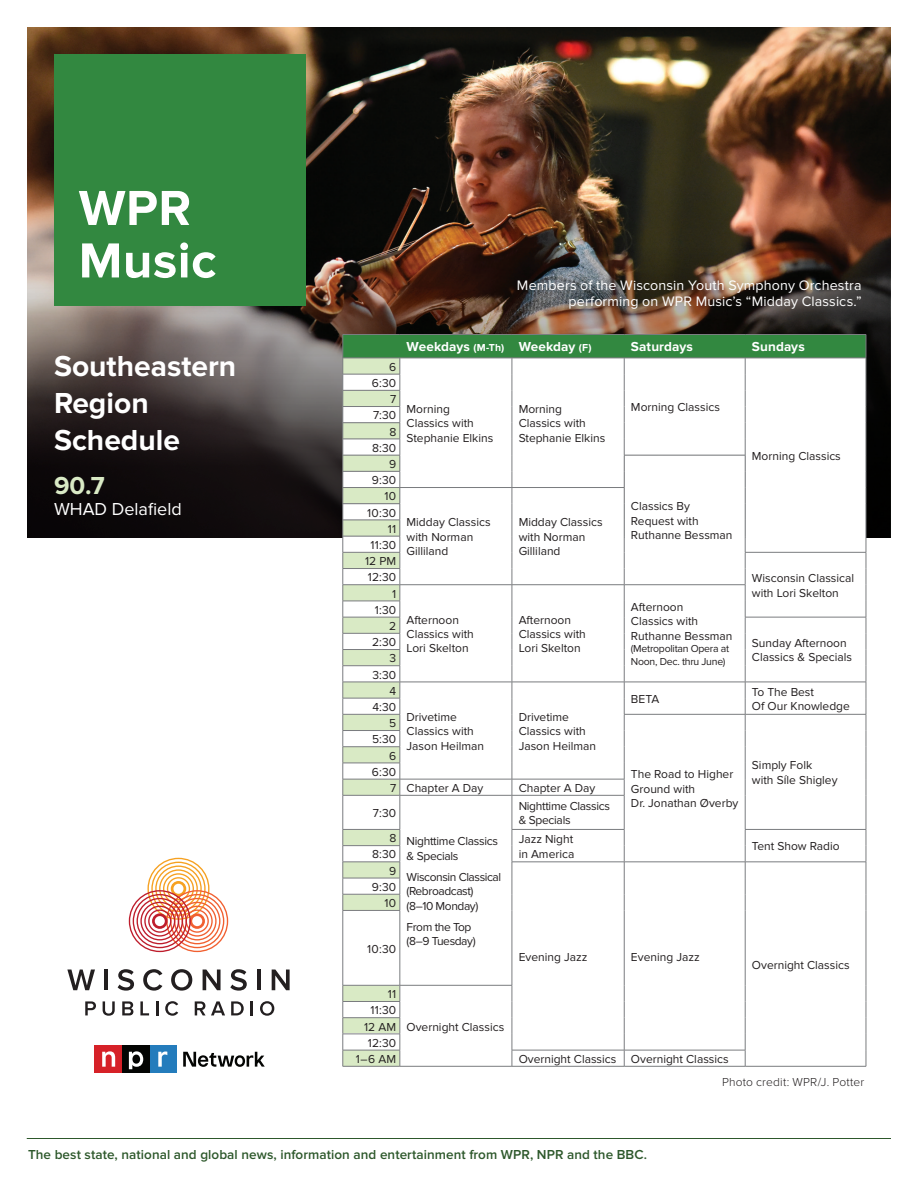
<style>
.page{position:relative;width:918px;height:1188px;background:#fff}
.page>*{position:absolute;margin:0;border:0;box-sizing:border-box;transform-origin:0 0}
.t1{font:700 51px/52.5px "Proxima Nova";letter-spacing:.01em;color:#fff}
.t2{font:700 30px/36.8px "Proxima Nova";color:#fff}
.t3{font:700 25.5px "Proxima Nova";color:#d9eac5}
.t4{font:18px "Proxima Nova";color:#fff}
.t5{font:14.25px/16.5px "Proxima Nova";letter-spacing:.01em;color:#fff;text-align:right}
.t6{font:600 13.5px "Proxima Nova";letter-spacing:.005em;color:#2d582b}
.t7{font:700 13.5px "Proxima Nova";letter-spacing:.01em;color:#fff}
.t8{font:12px/14.4px "Proxima Nova";color:#231f20}
.t9{font:12px/14.4px "Proxima Nova";letter-spacing:-.035em;color:#231f20}
.t10{font:12px/14.4px "Proxima Nova";letter-spacing:-.025em;color:#231f20}
.t11{font:12px/16.2px "Proxima Nova";letter-spacing:.02em;color:#231f20;text-align:right}
.t12{font:300 12px "Proxima Nova";letter-spacing:.015em;color:#231f20}
.t13{font:10.5px/12.6px "Proxima Nova";letter-spacing:-.025em;color:#231f20}
.s1{font-size:10.5px}
</style>
<div class="page">
<img style="left:27px;top:27px;width:864px;height:511px">
<svg style="left:28px;top:247px;width:862px;height:291px;background:#423631"></svg>
<div style="left:54px;top:54px;width:252px;height:252px;background:#328840"></div>
<hr style="left:343px;top:334px;width:57px;height:1px;background:#7a7c7f">
<hr style="left:400px;top:334px;width:112px;height:1px;background:#7a7c7f">
<hr style="left:512px;top:334px;width:112px;height:1px;background:#7a7c7f">
<hr style="left:624px;top:334px;width:121px;height:1px;background:#7a7c7f">
<hr style="left:745px;top:334px;width:121px;height:1px;background:#7a7c7f">
<hr style="left:400px;top:1066px;width:112px;height:1px;background:#7a7c7f">
<hr style="left:512px;top:1066px;width:112px;height:1px;background:#7a7c7f">
<hr style="left:624px;top:1066px;width:121px;height:1px;background:#7a7c7f">
<hr style="left:745px;top:1066px;width:121px;height:1px;background:#7a7c7f">
<svg style="left:343px;top:335px;width:524px;height:731px"></svg>
<hr style="left:343px;top:1066px;width:57px;height:1px;background:#7a7c7f">
<div style="left:508px;top:271px;width:372px;height:57px;background:#231f20;opacity:.75"></div>
<hr style="left:27px;top:1138px;width:864px;height:1px;background:#2d582b">
<svg style="left:67px;top:970px;width:28px;height:20px"></svg>
<hr style="left:104px;top:970px;width:4px;height:20px;background:#231f20">
<svg style="left:118px;top:969px;width:16px;height:22px"></svg>
<svg style="left:143px;top:969px;width:19px;height:22px"></svg>
<svg style="left:171px;top:969px;width:21px;height:22px"></svg>
<svg style="left:203px;top:970px;width:18px;height:20px"></svg>
<svg style="left:230px;top:969px;width:17px;height:22px"></svg>
<hr style="left:257px;top:970px;width:4px;height:20px;background:#231f20">
<svg style="left:272px;top:970px;width:18px;height:20px"></svg>
<svg style="left:85px;top:1001px;width:11px;height:14px"></svg>
<svg style="left:103px;top:1001px;width:12px;height:15px"></svg>
<svg style="left:122px;top:1001px;width:11px;height:14px"></svg>
<svg style="left:140px;top:1001px;width:9px;height:14px"></svg>
<svg style="left:156px;top:1001px;width:2px;height:14px"></svg>
<svg style="left:165px;top:1001px;width:13px;height:15px"></svg>
<svg style="left:195px;top:1001px;width:30px;height:14px"></svg>
<svg style="left:231px;top:1001px;width:13px;height:14px"></svg>
<svg style="left:251px;top:1001px;width:2px;height:14px"></svg>
<svg style="left:260px;top:1001px;width:14px;height:15px"></svg>
<svg style="left:129px;top:858px;width:99px;height:94px"></svg>
<div style="left:95px;top:1046px;width:27px;height:27px;background:#d62128"></div>
<div style="left:149px;top:1046px;width:27px;height:27px;background:#247cbc"></div>
<svg style="left:102px;top:1051px;width:13px;height:16px"></svg>
<svg style="left:158px;top:1051px;width:9px;height:16px"></svg>
<svg style="left:183px;top:1052px;width:82px;height:15px"></svg>
<div style="left:122px;top:1046px;width:27px;height:27px;background:#040503"></div>
<svg style="left:129px;top:1051px;width:14px;height:18px"></svg>
<h1 class="t1" style="left:79px;top:183px;width:139px">WPR<br>Music</h1>
<h2 class="t2" style="left:54px;top:348px;width:184px">Southeastern<br>Region<br>Schedule</h2>
<h3 class="t3" style="left:54px;top:470px;width:52px">90.7</h3>
<h3 class="t4" style="left:54px;top:499px;width:129px">WHAD Delafield</h3>
<p class="t5" style="left:517px;top:277px;width:346px">Members of the Wisconsin Youth Symphony Orchestra performing on WPR Music’s “Midday Classics.”</p>
<p class="t8" style="left:389px;top:360px;width:9px">6</p>
<p class="t8" style="left:372px;top:375px;width:26px;line-height:16.2px;text-align:right">6:30<br>7<br>7:30<br>8<br>8:30<br>9</p>
<p class="t8" style="left:372px;top:472px;width:26px;line-height:16.2px;text-align:right">9:30<br>10</p>
<p class="t11" style="left:365px;top:505px;width:33px">10:30<br>11<br>11:30<br>12 PM</p>
<p class="t8" style="left:368px;top:569px;width:30px;line-height:16.2px;text-align:right">12:30<br>1</p>
<p class="t7" style="left:407px;top:339px;width:187px">Weekdays <span class="s1">(M-Th)</span> Weekday <span class="s1">(F)</span></p>
<p class="t7" style="left:631px;top:339px;width:64px">Saturdays</p>
<p class="t7" style="left:752px;top:339px;width:54px">Sundays</p>
<p class="t8" style="left:407px;top:402px;width:88px">Morning<br>Classics with<br>Stephanie Elkins</p>
<p class="t8" style="left:519px;top:402px;width:88px">Morning<br>Classics with<br>Stephanie Elkins</p>
<p class="t8" style="left:631px;top:400px;width:90px">Morning Classics</p>
<p class="t8" style="left:407px;top:515px;width:86px">Midday Classics with Norman<br>Gilliland</p>
<p class="t8" style="left:519px;top:515px;width:86px">Midday Classics with Norman<br>Gilliland</p>
<p class="t8" style="left:631px;top:499px;width:103px">Classics By<br>Request with<br>Ruthanne Bessman</p>
<p class="t8" style="left:752px;top:449px;width:90px">Morning Classics</p>
<p class="t8" style="left:752px;top:571px;width:104px">Wisconsin Classical with Lori Skelton</p>
<p class="t8" style="left:631px;top:600px;width:103px">Afternoon<br>Classics with<br>Ruthanne Bessman</p>
<p class="t13" style="left:631px;top:643px;width:100px">(Metropolitan Opera at<br>Noon, Dec. thru June)</p>
<p class="t8" style="left:375px;top:602px;width:23px;line-height:16.2px;text-align:right">1:30<br>2</p>
<p class="t8" style="left:407px;top:613px;width:69px">Afternoon<br>Classics with<br>Lori Skelton</p>
<p class="t8" style="left:519px;top:613px;width:69px">Afternoon<br>Classics with<br>Lori Skelton</p>
<p class="t8" style="left:372px;top:634px;width:26px;line-height:16.2px;text-align:right">2:30<br>3<br>3:30<br>4</p>
<p class="t8" style="left:752px;top:636px;width:102px">Sunday Afternoon<br>Classics &amp; Specials</p>
<p class="t8" style="left:752px;top:685px;width:64px">To The Best</p>
<p class="t8" style="left:631px;top:692px;width:30px">BETA</p>
<p class="t8" style="left:372px;top:700px;width:25px">4:30</p>
<p class="t8" style="left:752px;top:699px;width:100px">Of Our Knowledge</p>
<p class="t8" style="left:389px;top:716px;width:9px">5</p>
<p class="t8" style="left:407px;top:710px;width:79px">Drivetime<br>Classics with<br>Jason Heilman</p>
<p class="t8" style="left:519px;top:710px;width:79px">Drivetime<br>Classics with<br>Jason Heilman</p>
<p class="t8" style="left:372px;top:732px;width:26px">5:30</p>
<p class="t8" style="left:389px;top:749px;width:9px">6</p>
<p class="t8" style="left:372px;top:765px;width:26px">6:30</p>
<p class="t8" style="left:390px;top:781px;width:95px">7 Chapter A Day</p>
<p class="t8" style="left:519px;top:781px;width:78px">Chapter A Day</p>
<p class="t8" style="left:373px;top:806px;width:25px">7:30</p>
<p class="t10" style="left:407px;top:834px;width:93px">Nighttime Classics &amp; Specials</p>
<p class="t9" style="left:407px;top:870px;width:96px">Wisconsin Classical (Rebroadcast) (8–10 Monday)</p>
<p class="t9" style="left:407px;top:920px;width:71px">From the Top (8–9 Tuesday)</p>
<p class="t8" style="left:631px;top:767px;width:109px">The Road to Higher<br>Ground with<br>Dr. Jonathan Øverby</p>
<p class="t8" style="left:752px;top:758px;width:87px">Simply Folk<br>with SÍle Shigley</p>
<p class="t10" style="left:519px;top:799px;width:93px">Nighttime Classics &amp; Specials</p>
<p class="t8" style="left:389px;top:831px;width:8px">8</p>
<p class="t8" style="left:519px;top:832px;width:57px">Jazz Night in America</p>
<p class="t8" style="left:752px;top:839px;width:89px">Tent Show Radio</p>
<p class="t8" style="left:372px;top:847px;width:26px;line-height:16.2px;text-align:right">8:30<br>9</p>
<p class="t8" style="left:372px;top:879px;width:26px;line-height:16.2px;text-align:right">9:30<br>10</p>
<p class="t8" style="left:367px;top:942px;width:31px">10:30</p>
<p class="t8" style="left:388px;top:987px;width:10px">11</p>
<p class="t8" style="left:519px;top:950px;width:70px">Evening Jazz</p>
<p class="t8" style="left:631px;top:950px;width:70px">Evening Jazz</p>
<p class="t8" style="left:752px;top:958px;width:99px">Overnight Classics</p>
<p class="t11" style="left:356px;top:1002px;width:42px">11:30<br>12 AM<br>12:30<br>1–6 AM</p>
<p class="t8" style="left:407px;top:1020px;width:99px">Overnight Classics</p>
<p class="t8" style="left:519px;top:1052px;width:212px">Overnight Classics Overnight Classics</p>
<p class="t12" style="left:722px;top:1075px;width:144px">Photo credit: WPR/J. Potter</p>
<p class="t6" style="left:28px;top:1147px;width:621px">The best state, national and global news, information and entertainment from WPR, NPR and the BBC.</p>
</div>
